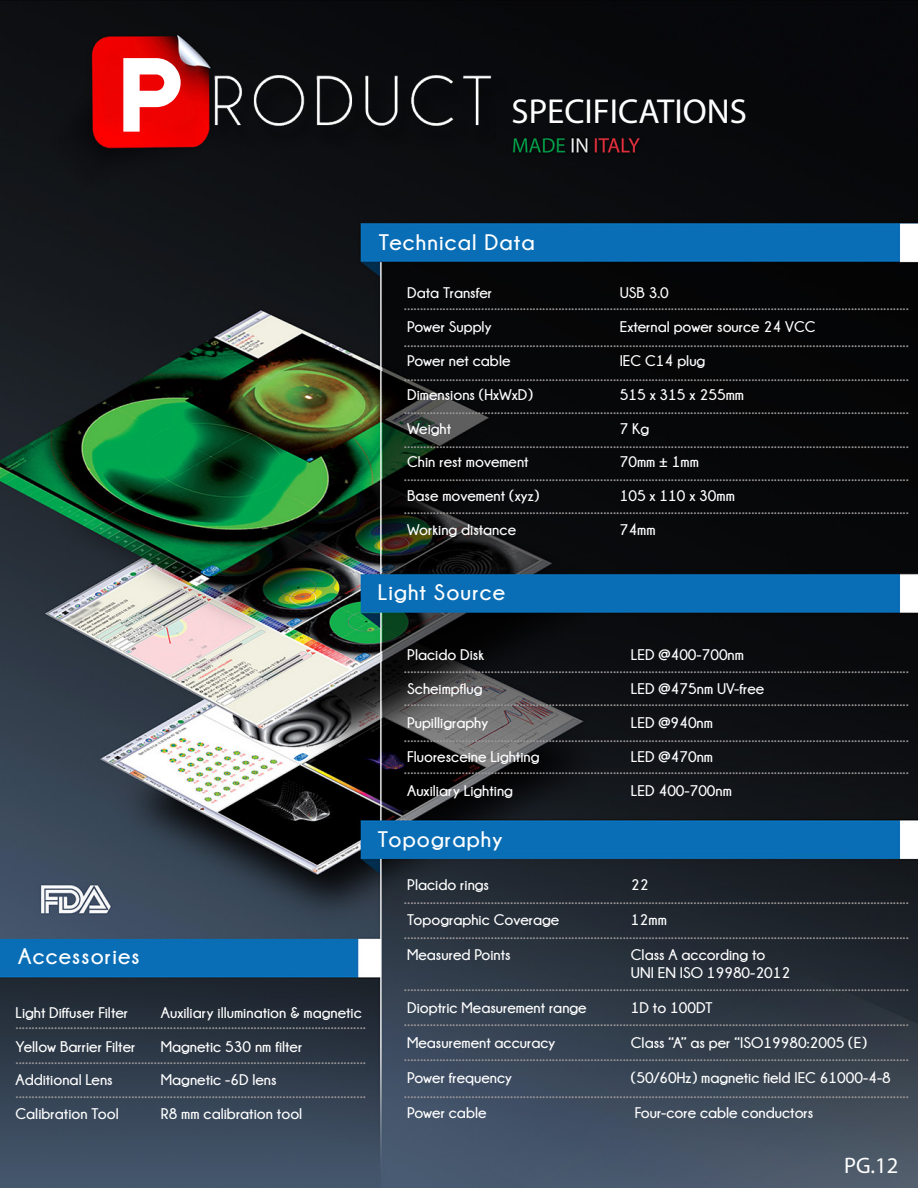
<style>
.page{position:relative;width:918px;height:1188px;background:#fff}
.page>*{position:absolute;margin:0;border:0;box-sizing:border-box;transform-origin:0 0}
.t1{font:105.6px "Steinberg";color:#fff}
.t2{font:34.8px "Myriad Pro";color:#fff}
.t3{font:24.3px/34.8px "Champagne&Limousines";color:#9f9a9a}
.t4{font:700 22.5px "Champagne&Limousines";letter-spacing:.05em;color:#fff}
.t5{font:22.5px "Myriad Pro";color:#fff}
.t6{font:700 15.45px/17.5px "Champagne&Limousines";color:#fff}
</style>
<div class="page">
<img style="left:1px;top:0;width:917px;height:1188px">
<img style="left:0;top:0;width:1px;height:1188px">
<img style="left:212px;top:76px;width:297px;height:74px">
<h1 class="t1" style="left:118px;top:35px;width:67px">P</h1>
<h2 class="t2" style="left:512px;top:90px;width:237px">SPECIFICATIONS</h2>
<p class="t4" style="left:379px;top:230px;width:157px">Technical Data</p>
<p class="t6" style="left:407px;top:284px;width:86px">Data Transfer</p>
<p class="t6" style="left:620px;top:284px;width:51px">USB 3.0</p>
<p class="t6" style="left:407px;top:318px;width:86px">Power Supply</p>
<p class="t6" style="left:620px;top:318px;width:197px">External power source 24 VCC</p>
<p class="t6" style="left:407px;top:352px;width:105px">Power net cable</p>
<p class="t6" style="left:620px;top:352px;width:87px">IEC C14 plug</p>
<p class="t6" style="left:407px;top:385px;width:127px">Dimensions (HxWxD)</p>
<p class="t6" style="left:620px;top:385px;width:126px">515 x 315 x 255mm</p>
<p class="t6" style="left:407px;top:419px;width:45px">Weight</p>
<p class="t6" style="left:620px;top:419px;width:31px">7 Kg</p>
<p class="t6" style="left:407px;top:453px;width:123px">Chin rest movement</p>
<p class="t6" style="left:620px;top:453px;width:81px">70mm ± 1mm</p>
<p class="t6" style="left:407px;top:487px;width:134px">Base movement (xyz)</p>
<p class="t6" style="left:620px;top:487px;width:117px">105 x 110 x 30mm</p>
<p class="t6" style="left:407px;top:521px;width:110px">Working distance</p>
<p class="t6" style="left:620px;top:521px;width:37px">74mm</p>
<p class="t3" style="left:404px;top:285px;width:507px">.............................................................................................................................................................</p>
<p class="t3" style="left:404px;top:322px;width:507px">.............................................................................................................................................................</p>
<p class="t3" style="left:404px;top:356px;width:507px">.............................................................................................................................................................</p>
<p class="t3" style="left:404px;top:389px;width:507px">.............................................................................................................................................................</p>
<p class="t3" style="left:404px;top:423px;width:507px">.............................................................................................................................................................</p>
<p class="t3" style="left:404px;top:456px;width:507px">.............................................................................................................................................................</p>
<p class="t3" style="left:404px;top:489px;width:507px">.............................................................................................................................................................</p>
<p class="t4" style="left:378px;top:580px;width:129px">Light Source</p>
<p class="t6" style="left:407px;top:646px;width:78px">Placido Disk</p>
<p class="t6" style="left:631px;top:646px;width:115px">LED @400-700nm</p>
<p class="t6" style="left:407px;top:680px;width:77px">Scheimpflug</p>
<p class="t6" style="left:631px;top:680px;width:135px">LED @475nm UV-free</p>
<p class="t6" style="left:407px;top:714px;width:82px">Pupilligraphy</p>
<p class="t6" style="left:631px;top:714px;width:84px">LED @940nm</p>
<p class="t6" style="left:407px;top:748px;width:134px">Fluoresceine Lighting</p>
<p class="t6" style="left:631px;top:748px;width:84px">LED @470nm</p>
<p class="t6" style="left:407px;top:781px;width:107px">Auxiliary Lighting</p>
<p class="t6" style="left:631px;top:781px;width:103px">LED 400-700nm</p>
<p class="t3" style="left:404px;top:648px;width:507px">.............................................................................................................................................................</p>
<p class="t3" style="left:404px;top:681px;width:507px;line-height:35.2px">............................................................................................................................................................. .............................................................................................................................................................</p>
<p class="t3" style="left:404px;top:749px;width:507px">.............................................................................................................................................................</p>
<p class="t4" style="left:18px;top:944px;width:123px">Accessories</p>
<p class="t6" style="left:16px;top:1003px;width:114px">Light Diffuser Filter</p>
<p class="t6" style="left:161px;top:1003px;width:202px">Auxiliary illumination &amp; magnetic</p>
<p class="t6" style="left:16px;top:1037px;width:121px">Yellow Barrier Filter</p>
<p class="t6" style="left:161px;top:1037px;width:143px">Magnetic 530 nm filter</p>
<p class="t6" style="left:16px;top:1071px;width:99px">Additional Lens</p>
<p class="t6" style="left:161px;top:1071px;width:117px">Magnetic -6D lens</p>
<p class="t6" style="left:16px;top:1105px;width:105px">Calibration Tool</p>
<p class="t6" style="left:161px;top:1105px;width:143px">R8 mm calibration tool</p>
<p class="t3" style="left:16px;top:1003px;width:352px;text-align:justify">............................................................................................................. ............................................................................................................. .............................................................................................................</p>
<p class="t4" style="left:378px;top:826px;width:126px">Topography</p>
<p class="t6" style="left:407px;top:876px;width:83px">Placido rings</p>
<p class="t6" style="left:631px;top:876px;width:19px">22</p>
<p class="t6" style="left:407px;top:911px;width:154px">Topographic Coverage</p>
<p class="t6" style="left:631px;top:911px;width:38px">12mm</p>
<p class="t6" style="left:407px;top:946px;width:105px">Measured Points</p>
<p class="t6" style="left:631px;top:946px;width:161px">Class A according to<br>UNI EN ISO 19980-2012</p>
<p class="t6" style="left:407px;top:999px;width:181px">Dioptric Measurement range</p>
<p class="t6" style="left:631px;top:999px;width:83px">1D to 100DT</p>
<p class="t6" style="left:407px;top:1034px;width:150px">Measurement accuracy</p>
<p class="t6" style="left:631px;top:1034px;width:238px">Class “A” as per “ISO19980:2005 (E)</p>
<p class="t6" style="left:407px;top:1069px;width:106px">Power frequency</p>
<p class="t6" style="left:631px;top:1069px;width:262px">(50/60Hz) magnetic field IEC 61000-4-8</p>
<p class="t6" style="left:407px;top:1104px;width:81px">Power cable</p>
<p class="t6" style="left:635px;top:1104px;width:180px">Four-core cable conductors</p>
<p class="t3" style="left:404px;top:879px;width:507px">.............................................................................................................................................................</p>
<p class="t3" style="left:404px;top:914px;width:507px">.............................................................................................................................................................</p>
<p class="t3" style="left:404px;top:966px;width:507px">.............................................................................................................................................................</p>
<p class="t3" style="left:404px;top:1000px;width:507px">.............................................................................................................................................................</p>
<p class="t3" style="left:404px;top:1035px;width:507px;line-height:37px">............................................................................................................................................................. .............................................................................................................................................................</p>
<p class="t5" style="left:844px;top:1152px;width:56px">PG.12</p>
</div>
